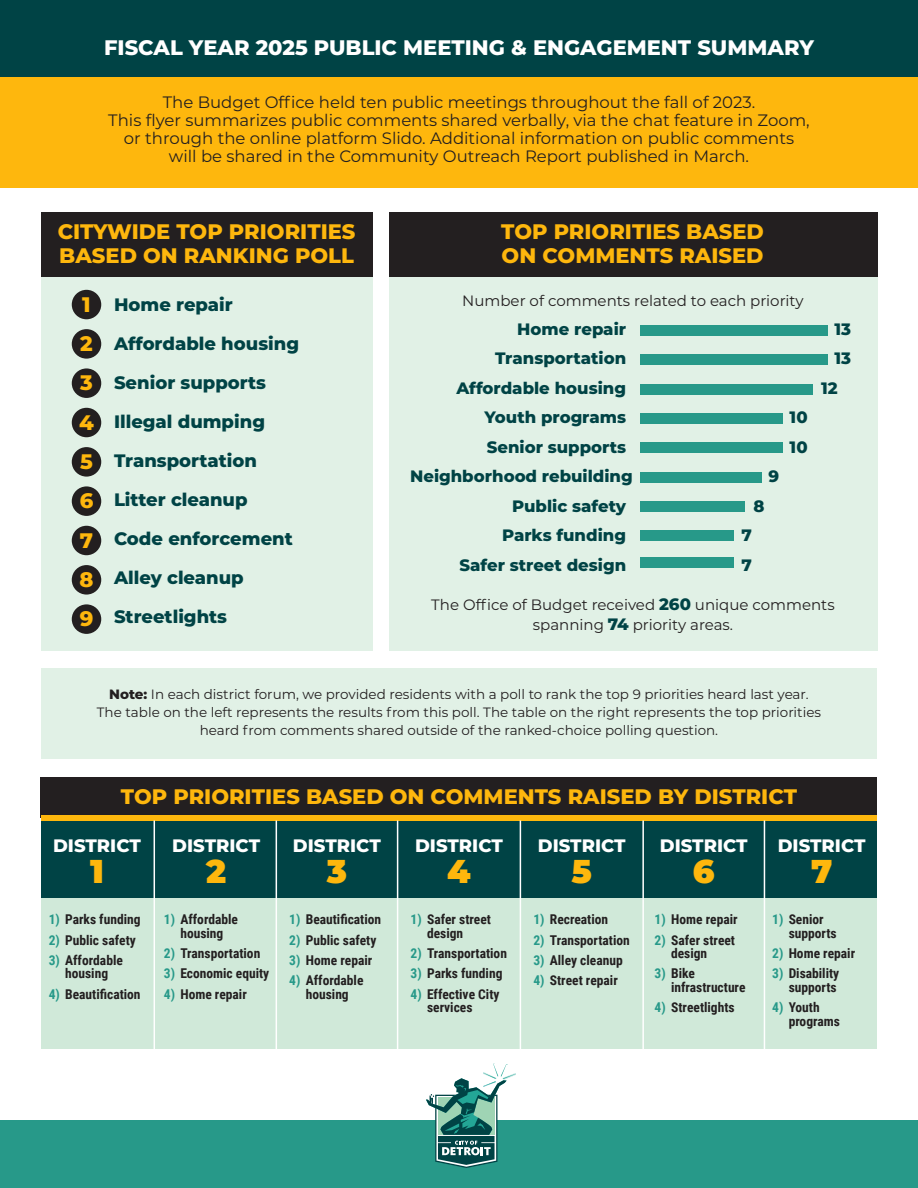
<style>
.page{position:relative;width:918px;height:1188px;background:#fff}
.page>*{position:absolute;margin:0;border:0;box-sizing:border-box;transform-origin:0 0}
.t1{font:900 33px "Montserrat";color:#feb70d}
.t2{font:800 21px/24px "Montserrat";color:#feb70d}
.t3{font:800 21px "Montserrat";color:#fff}
.t4{font:800 18px "Montserrat";color:#004345}
.t5{font:800 18px "Montserrat";color:#fff}
.t6{font:16.5px/18px "Montserrat";color:#231f20;text-align:center}
.t7{font:800 16.5px "Montserrat";color:#004345}
.t8{font:15px/19.8px "Montserrat";color:#231f20;text-align:center}
.t9{font:700 13.5px/13.5px "Roboto Condensed";color:#231f20}
.t10{font:13.5px/18px "Montserrat";color:#231f20;text-align:center}
.s1{font-weight:800;font-size:16.5px;color:#004345}
.s2{font-weight:800}
.s3{color:#279989}
</style>
<div class="page">
<div style="left:41px;top:806px;width:836px;height:243px;background:#d0e9d9"></div>
<div style="left:41px;top:817px;width:836px;height:81px;background:#004345"></div>
<div style="left:389px;top:212px;width:489px;height:439px;background:#e1f1e6"></div>
<div style="left:41px;top:212px;width:332px;height:439px;background:#e1f1e6"></div>
<div style="left:41px;top:212px;width:332px;height:65px;background:#231f20"></div>
<div style="left:389px;top:212px;width:489px;height:65px;background:#231f20"></div>
<div style="left:0;top:26px;width:918px;height:162px;background:#feb70d"></div>
<div style="left:0;top:0;width:918px;height:77px;background:#004345"></div>
<div style="left:0;top:1120px;width:918px;height:68px;background:#279989"></div>
<svg style="left:426px;top:1064px;width:90px;height:104px"></svg>
<div style="left:72px;top:290px;width:29px;height:29px;background:#231f20;border-radius:50%"></div>
<div style="left:72px;top:329px;width:29px;height:30px;background:#231f20;border-radius:50%"></div>
<div style="left:72px;top:368px;width:29px;height:30px;background:#231f20;border-radius:50%"></div>
<div style="left:72px;top:408px;width:29px;height:29px;background:#231f20;border-radius:50%"></div>
<div style="left:72px;top:447px;width:29px;height:30px;background:#231f20;border-radius:50%"></div>
<div style="left:72px;top:486px;width:29px;height:30px;background:#231f20;border-radius:50%"></div>
<div style="left:72px;top:526px;width:29px;height:29px;background:#231f20;border-radius:50%"></div>
<div style="left:72px;top:565px;width:29px;height:30px;background:#231f20;border-radius:50%"></div>
<div style="left:72px;top:604px;width:29px;height:30px;background:#231f20;border-radius:50%"></div>
<div style="left:640px;top:325px;width:187px;height:11px;background:#279989"></div>
<div style="left:640px;top:355px;width:187px;height:10px;background:#279989"></div>
<div style="left:640px;top:384px;width:172px;height:10px;background:#279989"></div>
<div style="left:640px;top:413px;width:142px;height:11px;background:#279989"></div>
<div style="left:640px;top:443px;width:142px;height:10px;background:#279989"></div>
<div style="left:640px;top:472px;width:122px;height:10px;background:#279989"></div>
<div style="left:640px;top:501px;width:105px;height:11px;background:#279989"></div>
<div style="left:640px;top:531px;width:94px;height:10px;background:#279989"></div>
<div style="left:640px;top:557px;width:94px;height:10px;background:#279989"></div>
<div style="left:40px;top:778px;width:838px;height:40px;background:#231f20"></div>
<div style="left:41px;top:815px;width:836px;height:6px;background:#feb70d"></div>
<hr style="left:154px;top:821px;width:1px;height:231px;background:#fff">
<hr style="left:276px;top:821px;width:1px;height:235px;background:#fff">
<hr style="left:397px;top:821px;width:1px;height:235px;background:#fff">
<hr style="left:520px;top:821px;width:1px;height:235px;background:#fff">
<hr style="left:642px;top:821px;width:2px;height:235px;background:#fff">
<hr style="left:764px;top:821px;width:1px;height:233px;background:#fff">
<div style="left:41px;top:669px;width:836px;height:90px;background:#e1f1e6"></div>
<p class="t3" style="left:104px;top:32px;width:711px">FISCAL YEAR 2025 PUBLIC MEETING &amp; ENGAGEMENT SUMMARY</p>
<p class="t6" style="left:108px;top:93px;width:703px">The Budget Office held ten public meetings throughout the fall of 2023.<br>This flyer summarizes public comments shared verbally, via the chat feature in Zoom, or through the online platform Slido. Additional information on public comments will be shared in the Community Outreach Report published in March.</p>
<p class="t2" style="left:58px;top:219px;width:299px">CITYWIDE TOP PRIORITIES<br>BASED ON RANKING POLL</p>
<p class="t2" style="left:501px;top:219px;width:264px">TOP PRIORITIES BASED<br>ON COMMENTS RAISED</p>
<p class="t2" style="left:82px;top:291px;width:10px">1</p>
<p class="t2" style="left:80px;top:330px;width:14px">2</p>
<p class="t2" style="left:80px;top:370px;width:14px">3</p>
<p class="t2" style="left:79px;top:409px;width:16px">4</p>
<p class="t2" style="left:80px;top:448px;width:14px">5</p>
<p class="t2" style="left:80px;top:488px;width:15px">6</p>
<p class="t2" style="left:80px;top:527px;width:15px">7</p>
<p class="t2" style="left:79px;top:566px;width:16px">8</p>
<p class="t2" style="left:80px;top:606px;width:15px">9</p>
<p class="t4" style="left:114px;top:291px;width:120px">Home repair</p>
<p class="t4" style="left:114px;top:330px;width:187px">Affordable housing</p>
<p class="t4" style="left:114px;top:369px;width:154px">Senior supports</p>
<p class="t4" style="left:114px;top:408px;width:153px">Illegal dumping</p>
<p class="t4" style="left:114px;top:447px;width:145px">Transportation</p>
<p class="t4" style="left:114px;top:486px;width:135px">Litter cleanup</p>
<p class="t4" style="left:114px;top:525px;width:180px">Code enforcement</p>
<p class="t4" style="left:114px;top:564px;width:131px">Alley cleanup</p>
<p class="t4" style="left:114px;top:603px;width:115px">Streetlights</p>
<p class="t8" style="left:462px;top:290px;width:343px">Number of comments related to each priority</p>
<p class="t7" style="left:517px;top:317px;width:110px">Home repair</p>
<p class="t7" style="left:835px;top:317px;width:18px">13</p>
<p class="t7" style="left:495px;top:346px;width:133px">Transportation</p>
<p class="t7" style="left:835px;top:346px;width:18px">13</p>
<p class="t7" style="left:456px;top:376px;width:171px">Affordable housing</p>
<p class="t7" style="left:821px;top:376px;width:18px">12</p>
<p class="t7" style="left:485px;top:405px;width:143px">Youth programs</p>
<p class="t7" style="left:790px;top:405px;width:19px">10</p>
<p class="t7" style="left:487px;top:435px;width:141px">Senior supports</p>
<p class="t7" style="left:790px;top:435px;width:19px">10</p>
<p class="t7" style="left:410px;top:464px;width:224px">Neighborhood rebuilding</p>
<p class="t7" style="left:769px;top:464px;width:12px">9</p>
<p class="t7" style="left:512px;top:494px;width:116px">Public safety</p>
<p class="t7" style="left:754px;top:494px;width:13px">8</p>
<p class="t7" style="left:502px;top:523px;width:126px">Parks funding</p>
<p class="t7" style="left:742px;top:523px;width:12px">7</p>
<p class="t7" style="left:459px;top:553px;width:168px">Safer street design</p>
<p class="t7" style="left:742px;top:553px;width:12px">7</p>
<p class="t8" style="left:431px;top:594px;width:405px">The Office of Budget received <span class="s1">260</span> unique comments spanning <span class="s1">74</span> priority areas.</p>
<p class="t10" style="left:109px;top:685px;width:701px"><span class="s2">Note:</span> In each district forum, we provided residents with a poll to rank the top 9 priorities heard last year.</p>
<p class="t10" style="left:97px;top:703px;width:726px">The table on the left represents the results from this poll. The table on the right represents the top priorities heard from comments shared outside of the ranked-choice polling question.</p>
<p class="t2" style="left:121px;top:783px;width:678px">TOP PRIORITIES BASED ON COMMENTS RAISED BY DISTRICT</p>
<p class="t5" style="left:53px;top:832px;width:89px">DISTRICT</p>
<p class="t1" style="left:90px;top:847px;width:15px">1</p>
<p class="t9" style="left:49px;top:912px;width:93px"><span class="s3">1)</span> Parks funding</p>
<p class="t9" style="left:49px;top:932px;width:89px"><span class="s3">2)</span> Public safety</p>
<p class="t9" style="left:49px;top:953px;width:76px;text-align:center"><span class="s3">3)</span> Affordable housing</p>
<p class="t9" style="left:49px;top:986px;width:93px"><span class="s3">4)</span> Beautification</p>
<p class="t5" style="left:172px;top:832px;width:89px">DISTRICT</p>
<p class="t1" style="left:206px;top:847px;width:22px">2</p>
<p class="t9" style="left:164px;top:912px;width:76px;text-align:center"><span class="s3">1)</span> Affordable housing</p>
<p class="t9" style="left:164px;top:946px;width:98px"><span class="s3">2)</span> Transportation</p>
<p class="t9" style="left:164px;top:966px;width:107px"><span class="s3">3)</span> Economic equity</p>
<p class="t9" style="left:164px;top:986px;width:84px"><span class="s3">4)</span> Home repair</p>
<p class="t5" style="left:293px;top:832px;width:89px">DISTRICT</p>
<p class="t1" style="left:327px;top:847px;width:22px">3</p>
<p class="t9" style="left:289px;top:912px;width:93px"><span class="s3">1)</span> Beautification</p>
<p class="t9" style="left:289px;top:932px;width:89px"><span class="s3">2)</span> Public safety</p>
<p class="t9" style="left:289px;top:953px;width:84px"><span class="s3">3)</span> Home repair</p>
<p class="t9" style="left:289px;top:973px;width:76px;text-align:center"><span class="s3">4)</span> Affordable housing</p>
<p class="t5" style="left:415px;top:832px;width:89px">DISTRICT</p>
<p class="t1" style="left:447px;top:847px;width:25px">4</p>
<p class="t9" style="left:427px;top:912px;width:65px;text-indent:-16px"><span class="s3">1)</span> Safer street design</p>
<p class="t9" style="left:411px;top:946px;width:98px"><span class="s3">2)</span> Transportation</p>
<p class="t9" style="left:411px;top:966px;width:93px"><span class="s3">3)</span> Parks funding</p>
<p class="t9" style="left:427px;top:986px;width:74px;text-indent:-16px"><span class="s3">4)</span> Effective City services</p>
<p class="t5" style="left:538px;top:832px;width:89px">DISTRICT</p>
<p class="t1" style="left:572px;top:847px;width:22px">5</p>
<p class="t9" style="left:533px;top:912px;width:76px"><span class="s3">1)</span> Recreation</p>
<p class="t9" style="left:533px;top:932px;width:98px"><span class="s3">2)</span> Transportation</p>
<p class="t9" style="left:533px;top:953px;width:91px"><span class="s3">3)</span> Alley cleanup</p>
<p class="t9" style="left:533px;top:973px;width:86px"><span class="s3">4)</span> Street repair</p>
<p class="t5" style="left:660px;top:832px;width:89px">DISTRICT</p>
<p class="t1" style="left:693px;top:847px;width:23px">6</p>
<p class="t9" style="left:655px;top:912px;width:84px"><span class="s3">1)</span> Home repair</p>
<p class="t9" style="left:671px;top:932px;width:65px;text-indent:-16px"><span class="s3">2)</span> Safer street design</p>
<p class="t9" style="left:671px;top:966px;width:76px;text-indent:-16px"><span class="s3">3)</span> Bike infrastructure</p>
<p class="t9" style="left:655px;top:1000px;width:82px"><span class="s3">4)</span> Streetlights</p>
<p class="t5" style="left:778px;top:832px;width:89px">DISTRICT</p>
<p class="t1" style="left:811px;top:847px;width:23px">7</p>
<p class="t9" style="left:789px;top:912px;width:49px;text-indent:-16px"><span class="s3">1)</span> Senior supports</p>
<p class="t9" style="left:772px;top:946px;width:84px"><span class="s3">2)</span> Home repair</p>
<p class="t9" style="left:772px;top:966px;width:69px;text-align:right"><span class="s3">3)</span> Disability supports</p>
<p class="t9" style="left:789px;top:1000px;width:53px;text-indent:-16px"><span class="s3">4)</span> Youth programs</p>
</div>
